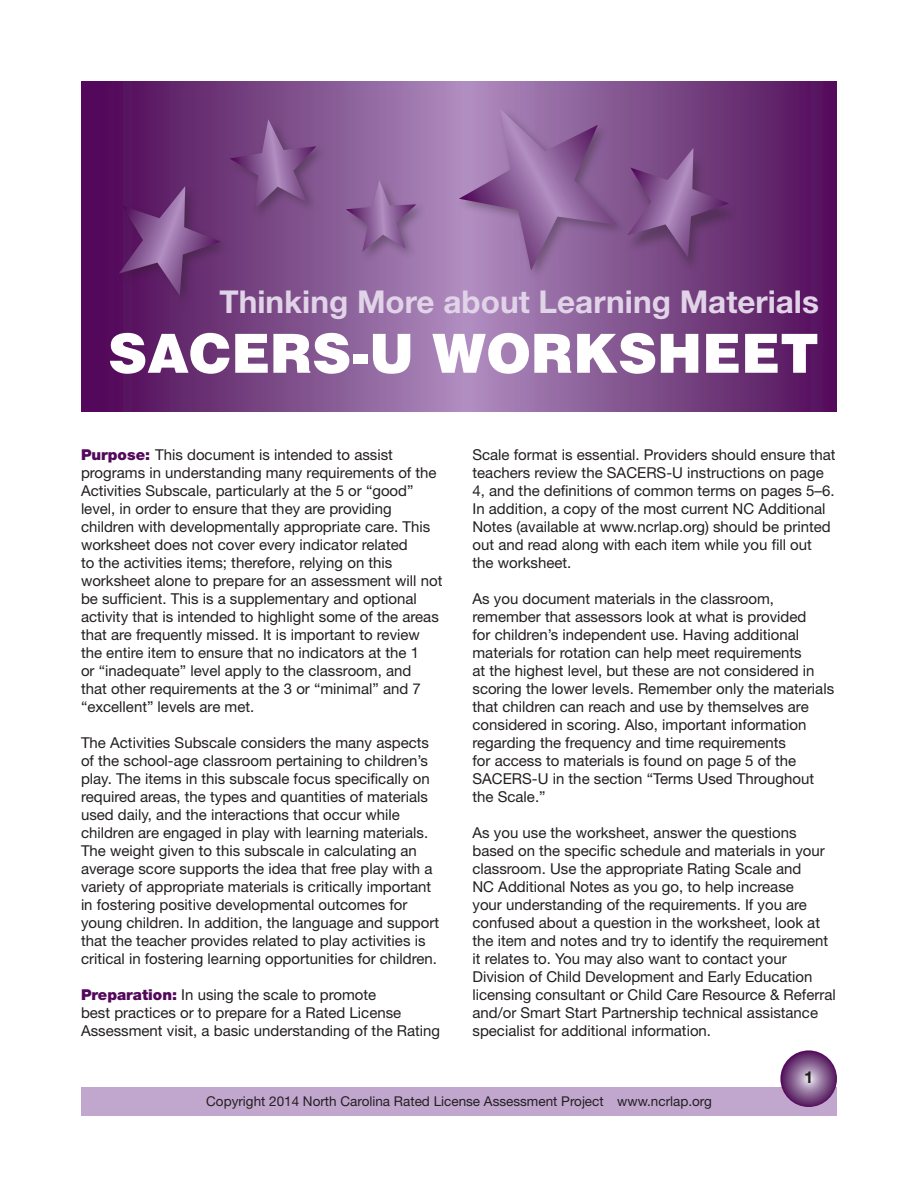
<style>
.page{position:relative;width:918px;height:1188px;background:#fff}
.page>*{position:absolute;margin:0;border:0;box-sizing:border-box;transform-origin:0 0}
.t1{font:900 54px "Helvetica";color:#fff}
.t2{font:700 31.5px "Helvetica Neue LT Std";color:#e1d4e8}
.t3{font:700 16.5px "Helvetica Neue LT Std";color:#231f20}
.t4{font:15px/18px "Helvetica Neue LT Std";color:#231f20}
.t5{font:13.5px "Helvetica Neue LT Std";color:#231f20}
.s1{font-weight:900;color:#53085b}
</style>
<div class="page">
<svg style="left:81px;top:81px;width:756px;height:331px;background:#794585"></svg>
<div style="left:116px;top:184px;width:116px;height:123px;background:#231f20;opacity:.35"></div>
<svg style="left:119px;top:186px;width:102px;height:110px;background:#6f3979"></svg>
<div style="left:343px;top:178px;width:85px;height:85px;background:#231f20;opacity:.35"></div>
<svg style="left:346px;top:180px;width:70px;height:72px;background:#8f679d"></svg>
<div style="left:624px;top:152px;width:116px;height:123px;background:#231f20;opacity:.35"></div>
<svg style="left:628px;top:148px;width:101px;height:110px;background:#7b4d87"></svg>
<div style="left:457px;top:106px;width:171px;height:176px;background:#231f20;opacity:.35"></div>
<svg style="left:459px;top:109px;width:158px;height:161px;background:#966ea4"></svg>
<div style="left:228px;top:117px;width:99px;height:104px;background:#231f20;opacity:.35"></div>
<svg style="left:230px;top:119px;width:86px;height:91px;background:#7e5089"></svg>
<div style="left:81px;top:1088px;width:756px;height:28px;background:#c1a6ce"></div>
<svg style="left:780px;top:1050px;width:57px;height:57px;background:#81568a"></svg>
<h2 class="t2" style="left:219px;top:282px;width:601px">Thinking More about Learning Materials</h2>
<h1 class="t1" style="left:108px;top:318px;width:712px">SACERS-U WORKSHEET</h1>
<p class="t4" style="left:81px;top:445px;width:363px"><span class="s1">Purpose:</span> This document is intended to assist programs in understanding many requirements of the Activities Subscale, particularly at the 5 or “good” level, in order to ensure that they are providing children with developmentally appropriate care. This worksheet does not cover every indicator related<br>to the activities items; therefore, relying on this worksheet alone to prepare for an assessment will not be sufficient. This is a supplementary and optional activity that is intended to highlight some of the areas that are frequently missed. It is important to review the entire item to ensure that no indicators at the 1<br>or “inadequate” level apply to the classroom, and<br>that other requirements at the 3 or “minimal” and 7 “excellent” levels are met.</p>
<p class="t4" style="left:81px;top:733px;width:360px">The Activities Subscale considers the many aspects of the school-age classroom pertaining to children’s play. The items in this subscale focus specifically on required areas, the types and quantities of materials used daily, and the interactions that occur while children are engaged in play with learning materials.<br>The weight given to this subscale in calculating an average score supports the idea that free play with a variety of appropriate materials is critically important in fostering positive developmental outcomes for young children. In addition, the language and support that the teacher provides related to play activities is critical in fostering learning opportunities for children.</p>
<p class="t4" style="left:81px;top:985px;width:361px"><span class="s1">Preparation:</span> In using the scale to promote<br>best practices or to prepare for a Rated License<br>Assessment visit, a basic understanding of the Rating</p>
<p class="t4" style="left:472px;top:445px;width:365px">Scale format is essential. Providers should ensure that teachers review the SACERS-U instructions on page 4, and the definitions of common terms on pages 5–6.<br>In addition, a copy of the most current NC Additional Notes (available at www.ncrlap.org) should be printed out and read along with each item while you fill out the worksheet.</p>
<p class="t4" style="left:472px;top:589px;width:363px">As you document materials in the classroom, remember that assessors look at what is provided<br>for children’s independent use. Having additional materials for rotation can help meet requirements<br>at the highest level, but these are not considered in scoring the lower levels. Remember only the materials that children can reach and use by themselves are considered in scoring. Also, important information regarding the frequency and time requirements<br>for access to materials is found on page 5 of the SACERS-U in the section “Terms Used Throughout the Scale.”</p>
<p class="t4" style="left:472px;top:823px;width:365px">As you use the worksheet, answer the questions based on the specific schedule and materials in your classroom. Use the appropriate Rating Scale and<br>NC Additional Notes as you go, to help increase<br>your understanding of the requirements. If you are confused about a question in the worksheet, look at the item and notes and try to identify the requirement it relates to. You may also want to contact your Division of Child Development and Early Education licensing consultant or Child Care Resource &amp; Referral and/or Smart Start Partnership technical assistance specialist for additional information.</p>
<p class="t3" style="left:804px;top:1067px;width:11px">1</p>
<p class="t5" style="left:206px;top:1093px;width:507px">Copyright 2014 North Carolina Rated License Assessment Project www.ncrlap.org</p>
</div>
